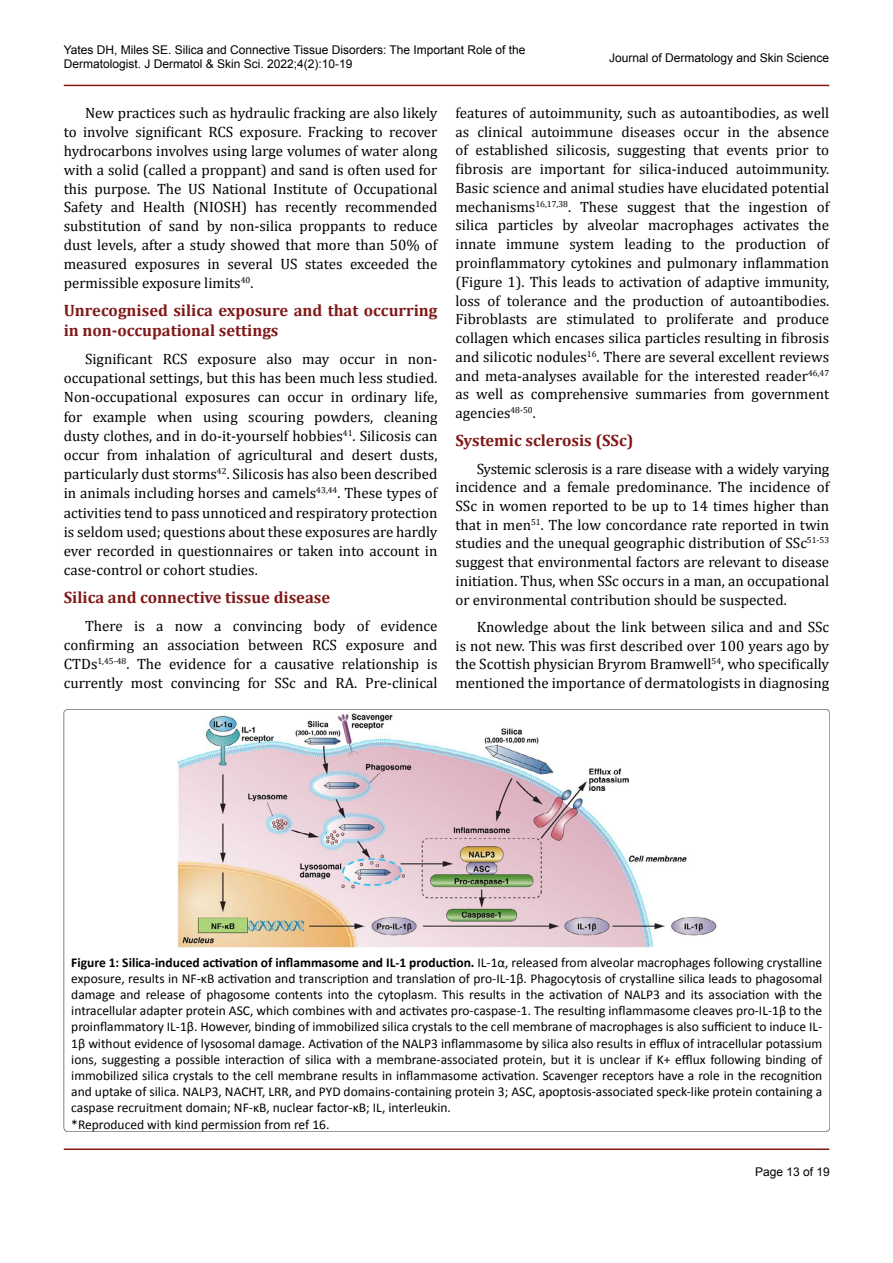
<style>
.page{position:relative;width:893px;height:1263px;background:#fff}
.page>*{position:absolute;margin:0;border:0;box-sizing:border-box;transform-origin:0 0}
.t1{font:700 16.5px/19.8px "Cambria";color:#811818}
.t2{font:15px/18.8px "Cambria";color:#000;text-align:justify}
.t3{font:13.5px/16.2px "Calibri";color:#000}
.t4{font:12px/14.4px "Arial";color:#000}
.s1{font-weight:700}
</style>
<div class="page">
<hr style="left:64px;top:1148px;width:765px;height:2px;background:#811818">
<hr style="left:64px;top:85px;width:765px;height:1px;background:#811818">
<img style="left:176px;top:712px;width:541px;height:236px">
<p class="t4" style="left:64px;top:43px;width:463px">Yates DH, Miles SE. Silica and Connective Tissue Disorders: The Important Role of the<br>Dermatologist. J Dermatol &amp; Skin Sci. 2022;4(2):10-19</p>
<p class="t4" style="left:609px;top:51px;width:222px">Journal of Dermatology and Skin Science</p>
<p class="t2" style="left:64px;top:103px;width:375px;text-indent:21px">New practices such as hydraulic fracking are also likely to involve significant RCS exposure. Fracking to recover hydrocarbons involves using large volumes of water along with a solid (called a proppant) and sand is often used for this purpose. The US National Institute of Occupational Safety and Health (NIOSH) has recently recommended substitution of sand by non-silica proppants to reduce dust levels, after a study showed that more than 50% of measured exposures in several US states exceeded the permissible exposure limits<sup>40</sup>.</p>
<p class="t1" style="left:64px;top:300px;width:375px">Unrecognised silica exposure and that occurring in non-occupational settings</p>
<p class="t2" style="left:64px;top:349px;width:375px;line-height:19.2px;text-indent:21px">Significant RCS exposure also may occur in non&shy;occupational settings, but this has been much less studied.<br>Non-occupational exposures can occur in ordinary life, for example when using scouring powders, cleaning dusty clothes, and in do-it-yourself hobbies<sup>41</sup>. Silicosis can occur from inhalation of agricultural and desert dusts, particularly dust storms<sup>42</sup>. Silicosis has also been described in animals including horses and camels<sup>43,44</sup>. These types of activities tend to pass unnoticed and respiratory protection is seldom used; questions about these exposures are hardly ever recorded in questionnaires or taken into account in case-control or cohort studies.</p>
<p class="t1" style="left:64px;top:587px;width:268px">Silica and connective tissue disease</p>
<p class="t2" style="left:64px;top:616px;width:375px;text-indent:21px">There is a now a convincing body of evidence confirming an association between RCS exposure and CTDs<sup>1,45-48</sup>. The evidence for a causative relationship is currently most convincing for SSc and RA. Pre-clinical</p>
<p class="t2" style="left:455px;top:103px;width:375px">features of autoimmunity, such as autoantibodies, as well as clinical autoimmune diseases occur in the absence of established silicosis, suggesting that events prior to fibrosis are important for silica-induced autoimmunity.<br>Basic science and animal studies have elucidated potential mechanisms<sup>16,17,38</sup>. These suggest that the ingestion of silica particles by alveolar macrophages activates the innate immune system leading to the production of proinflammatory cytokines and pulmonary inflammation (Figure 1). This leads to activation of adaptive immunity, loss of tolerance and the production of autoantibodies.<br>Fibroblasts are stimulated to proliferate and produce collagen which encases silica particles resulting in fibrosis and silicotic nodules<sup>16</sup>. There are several excellent reviews and meta-analyses available for the interested reader<sup>46,47 </sup>as well as comprehensive summaries from government agencies<sup>48-50</sup>.</p>
<p class="t1" style="left:455px;top:430px;width:180px">Systemic sclerosis (SSc)</p>
<p class="t2" style="left:455px;top:459px;width:375px;text-indent:21px">Systemic sclerosis is a rare disease with a widely varying incidence and a female predominance. The incidence of SSc in women reported to be up to 14 times higher than that in men<sup>51</sup>. The low concordance rate reported in twin studies and the unequal geographic distribution of SSc<sup>51-53 </sup>suggest that environmental factors are relevant to disease initiation. Thus, when SSc occurs in a man, an occupational or environmental contribution should be suspected.</p>
<p class="t2" style="left:455px;top:617px;width:375px;text-indent:21px">Knowledge about the link between silica and and SSc is not new. This was first described over 100 years ago by the Scottish physician Bryrom Bramwell<sup>54</sup>, who specifically mentioned the importance of dermatologists in diagnosing</p>
<p class="t3" style="left:71px;top:954px;width:752px"><span class="s1">Figure 1: Silica-induced activation of inflammasome and IL-1 production.</span> IL-1α, released from alveolar macrophages following crystalline exposure, results in NF-κB activation and transcription and translation of pro-IL-1β. Phagocytosis of crystalline silica leads to phagosomal damage and release of phagosome contents into the cytoplasm. This results in the activation of NALP3 and its association with the intracellular adapter protein ASC, which combines with and activates pro-caspase-1. The resulting inflammasome cleaves pro-IL-1β to the proinflammatory IL-1β. However, binding of immobilized silica crystals to the cell membrane of macrophages is also sufficient to induce IL-1β without evidence of lysosomal damage. Activation of the NALP3 inflammasome by silica also results in efflux of intracellular potassium ions, suggesting a possible interaction of silica with a membrane-associated protein, but it is unclear if K+ efflux following binding of immobilized silica crystals to the cell membrane results in inflammasome activation. Scavenger receptors have a role in the recognition and uptake of silica. NALP3, NACHT, LRR, and PYD domains-containing protein 3; ASC, apoptosis-associated speck-like protein containing a caspase recruitment domain; NF-κB, nuclear factor-κB; IL, interleukin.<br>*Reproduced with kind permission from ref 16.</p>
<p class="t4" style="left:755px;top:1165px;width:76px">Page 13 of 19</p>
</div>
